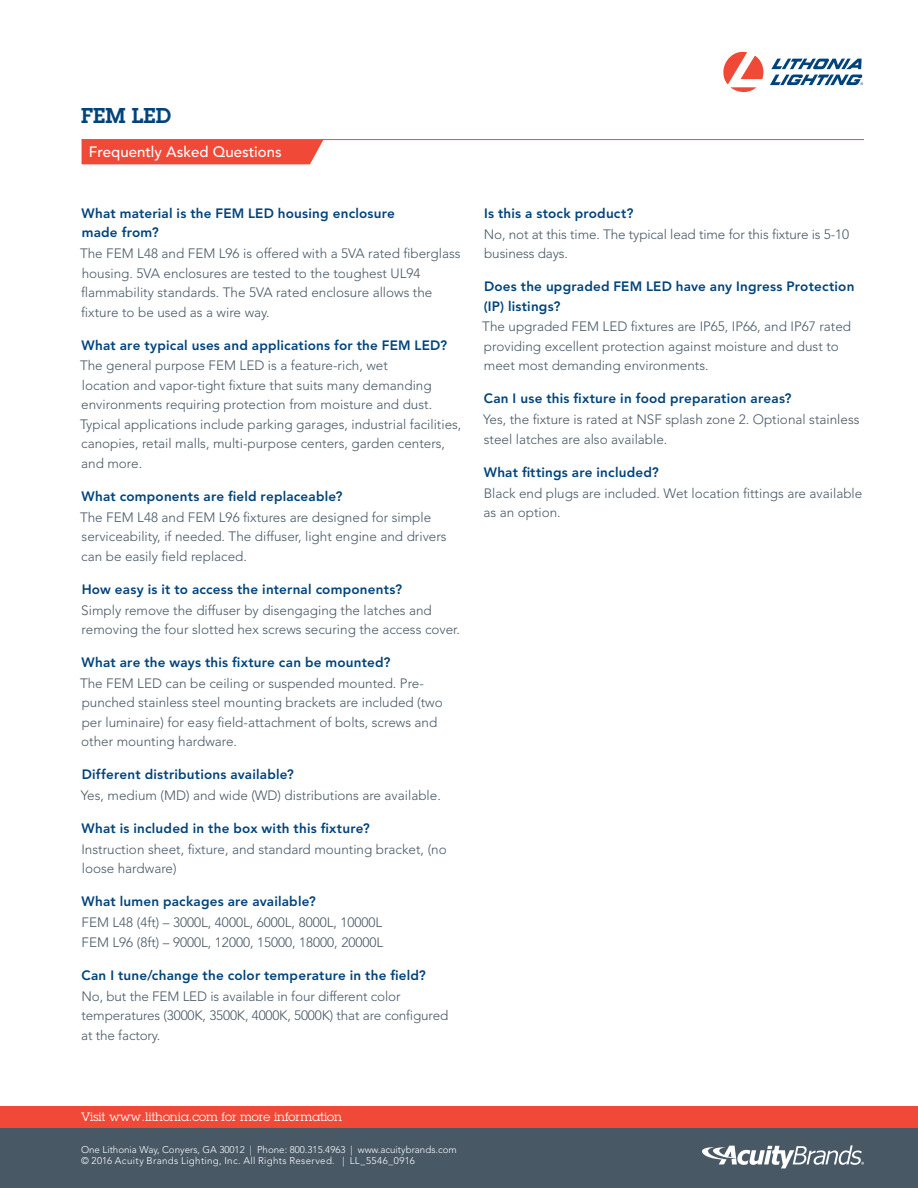
<style>
.page{position:relative;width:918px;height:1188px;background:#fff}
.page>*{position:absolute;margin:0;border:0;box-sizing:border-box;transform-origin:0 0}
.t1{font:600 21px "Lubalin Graph Std";color:#00437b}
.t2{font:500 15px "Avenir LT Std";color:#fff}
.t3{font:300 13.5px/19.5px "Avenir LT Std";color:#485865}
.t4{font:800 13.5px/19.5px "Avenir LT Std";letter-spacing:.015em;color:#00437b}
.t5{font:12px "Lubalin Graph Std";color:#fff}
.t6{font:300 9.75px/11.7px "Avenir LT Std";color:#fff}
</style>
<div class="page">
<hr style="left:82px;top:139px;width:782px;height:1px;background:#f04937">
<div style="left:82px;top:140px;width:241px;height:24px;background:#f04937"></div>
<svg style="left:723px;top:52px;width:140px;height:40px"></svg>
<div style="left:0;top:1128px;width:918px;height:60px;background:#485865"></div>
<div style="left:0;top:1106px;width:918px;height:22px;background:#f04937"></div>
<svg style="left:702px;top:1145px;width:162px;height:23px"></svg>
<h1 class="t1" style="left:81px;top:101px;width:92px">FEM LED</h1>
<p class="t2" style="left:89px;top:143px;width:194px">Frequently Asked Questions</p>
<p class="t4" style="left:82px;top:203px;width:315px">What material is the FEM LED housing enclosure made from?</p>
<p class="t3" style="left:80px;top:244px;width:382px">The FEM L48 and FEM L96 is offered with a 5VA rated fiberglass housing. 5VA enclosures are tested to the toughest UL94 flammability standards. The 5VA rated enclosure allows the fixture to be used as a wire way.</p>
<p class="t4" style="left:82px;top:335px;width:367px">What are typical uses and applications for the FEM LED?</p>
<p class="t3" style="left:80px;top:356px;width:383px">The general purpose FEM LED is a feature-rich, wet<br>location and vapor-tight fixture that suits many demanding environments requiring protection from moisture and dust.<br>Typical applications include parking garages, industrial facilities, canopies, retail malls, multi-purpose centers, garden centers, and more.</p>
<p class="t4" style="left:82px;top:486px;width:263px">What components are field replaceable?</p>
<p class="t3" style="left:80px;top:507px;width:368px">The FEM L48 and FEM L96 fixtures are designed for simple serviceability, if needed. The diffuser, light engine and drivers can be easily field replaced.</p>
<p class="t4" style="left:82px;top:579px;width:322px">How easy is it to access the internal components?</p>
<p class="t3" style="left:81px;top:600px;width:380px">Simply remove the diffuser by disengaging the latches and removing the four slotted hex screws securing the access cover.</p>
<p class="t4" style="left:82px;top:653px;width:311px">What are the ways this fixture can be mounted?</p>
<p class="t3" style="left:80px;top:673px;width:364px">The FEM LED can be ceiling or suspended mounted. Pre&shy;punched stainless steel mounting brackets are included (two per luminaire) for easy field-attachment of bolts, screws and other mounting hardware.</p>
<p class="t4" style="left:82px;top:765px;width:214px">Different distributions available?</p>
<p class="t3" style="left:81px;top:786px;width:362px">Yes, medium (MD) and wide (WD) distributions are available.</p>
<p class="t4" style="left:82px;top:819px;width:290px">What is included in the box with this fixture?</p>
<p class="t3" style="left:81px;top:840px;width:367px">Instruction sheet, fixture, and standard mounting bracket, (no loose hardware)</p>
<p class="t4" style="left:82px;top:892px;width:236px">What lumen packages are available?</p>
<p class="t3" style="left:82px;top:913px;width:303px">FEM L48 (4ft) – 3000L, 4000L, 6000L, 8000L, 10000L<br>FEM L96 (8ft) – 9000L, 12000, 15000, 18000, 20000L</p>
<p class="t4" style="left:81px;top:965px;width:346px">Can I tune/change the color temperature in the field?</p>
<p class="t3" style="left:81px;top:986px;width:369px">No, but the FEM LED is available in four different color temperatures (3000K, 3500K, 4000K, 5000K) that are configured at the factory.</p>
<p class="t4" style="left:484px;top:203px;width:151px">Is this a stock product?</p>
<p class="t3" style="left:484px;top:224px;width:367px">No, not at this time. The typical lead time for this fixture is 5-10 business days.</p>
<p class="t4" style="left:484px;top:277px;width:372px">Does the upgraded FEM LED have any Ingress Protection (IP) listings?</p>
<p class="t3" style="left:482px;top:317px;width:370px">The upgraded FEM LED fixtures are IP65, IP66, and IP67 rated providing excellent protection against moisture and dust to meet most demanding environments.</p>
<p class="t4" style="left:484px;top:389px;width:309px">Can I use this fixture in food preparation areas?</p>
<p class="t3" style="left:483px;top:410px;width:378px">Yes, the fixture is rated at NSF splash zone 2. Optional stainless steel latches are also available.</p>
<p class="t4" style="left:484px;top:462px;width:177px">What fittings are included?</p>
<p class="t3" style="left:483px;top:483px;width:380px">Black end plugs are included. Wet location fittings are available as an option.</p>
<p class="t5" style="left:81px;top:1109px;width:263px">Visit www.lithonia.com for more information</p>
<p class="t6" style="left:81px;top:1143px;width:377px">One Lithonia Way, Conyers, GA 30012 | Phone: 800.315.4963 | www.acuitybrands.com © 2016 Acuity Brands Lighting, Inc. All Rights Reserved. | LL_5546_0916</p>
</div>
